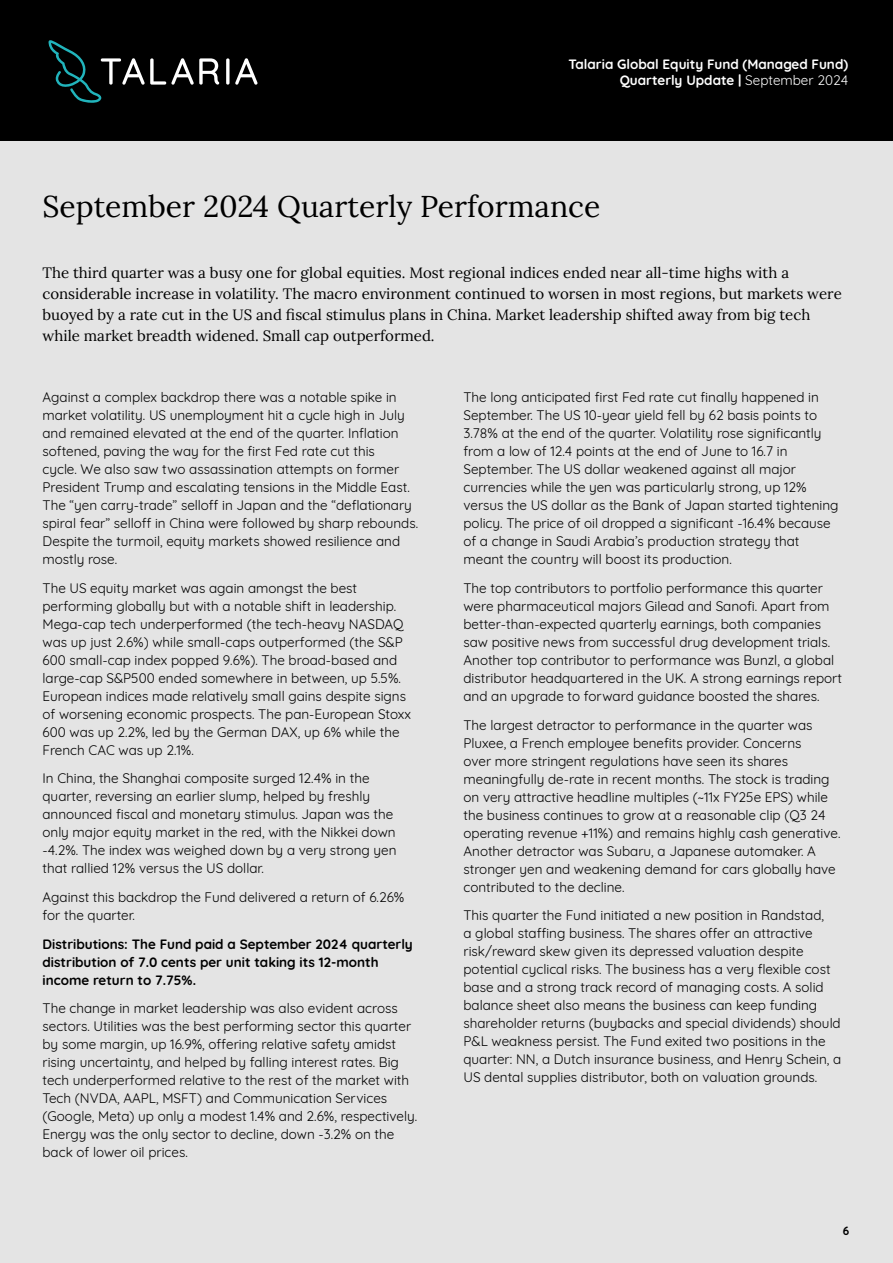
<style>
.page{position:relative;width:893px;height:1263px;background:#fff}
.page>*{position:absolute;margin:0;border:0;box-sizing:border-box;transform-origin:0 0}
.t1{font:30px "Lora";color:#000}
.t2{font:15px/21px "Lora";color:#000}
.t3{font:13.5px/18px "Quicksand";color:#000}
.t4{font:700 13.5px/18px "Quicksand";color:#000}
.t5{font:700 13.5px/16.2px "Quicksand";color:#fff;text-align:right}
.t6{font:700 12px "Quicksand";color:#000}
.s1{font-weight:400}
</style>
<div class="page">
<div style="left:0;top:108px;width:893px;height:1155px;background:#e4e4e4"></div>
<div style="left:0;top:0;width:893px;height:141px;background:#000"></div>
<svg style="left:226px;top:58px;width:3px;height:27px"></svg>
<svg style="left:235px;top:58px;width:22px;height:27px"></svg>
<svg style="left:48px;top:40px;width:171px;height:63px"></svg>
<p class="t5" style="left:568px;top:55px;width:281px">Talaria Global Equity Fund (Managed Fund)<br>Quarterly Update | <span class="s1">September 2024</span></p>
<h1 class="t1" style="left:43px;top:184px;width:559px">September 2024 Quarterly Performance</h1>
<p class="t2" style="left:43px;top:261px;width:801px">The third quarter was a busy one for global equities. Most regional indices ended near all-time highs with a considerable increase in volatility. The macro environment continued to worsen in most regions, but markets were buoyed by a rate cut in the US and fiscal stimulus plans in China. Market leadership shifted away from big tech while market breadth widened. Small cap outperformed.</p>
<p class="t3" style="left:43px;top:387px;width:377px">Against a complex backdrop there was a notable spike in market volatility. US unemployment hit a cycle high in July and remained elevated at the end of the quarter. Inflation softened, paving the way for the first Fed rate cut this<br>cycle. We also saw two assassination attempts on former President Trump and escalating tensions in the Middle East.<br>The “yen carry-trade” selloff in Japan and the “deflationary spiral fear” selloff in China were followed by sharp rebounds.<br>Despite the turmoil, equity markets showed resilience and mostly rose.</p>
<p class="t3" style="left:43px;top:578px;width:370px">The US equity market was again amongst the best performing globally but with a notable shift in leadership.<br>Mega-cap tech underperformed (the tech-heavy NASDAQ was up just 2.6%) while small-caps outperformed (the S&amp;P 600 small-cap index popped 9.6%). The broad-based and large-cap S&amp;P500 ended somewhere in between, up 5.5%.<br>European indices made relatively small gains despite signs of worsening economic prospects. The pan-European Stoxx 600 was up 2.2%, led by the German DAX, up 6% while the French CAC was up 2.1%.</p>
<p class="t3" style="left:43px;top:768px;width:356px">In China, the Shanghai composite surged 12.4% in the quarter, reversing an earlier slump, helped by freshly announced fiscal and monetary stimulus. Japan was the only major equity market in the red, with the Nikkei down -4.2%. The index was weighed down by a very strong yen that rallied 12% versus the US dollar.</p>
<p class="t3" style="left:43px;top:887px;width:363px">Against this backdrop the Fund delivered a return of 6.26% for the quarter.</p>
<p class="t4" style="left:43px;top:934px;width:372px">Distributions: The Fund paid a September 2024 quarterly distribution of 7.0 cents per unit taking its 12-month income return to 7.75%.</p>
<p class="t3" style="left:43px;top:998px;width:376px">The change in market leadership was also evident across sectors. Utilities was the best performing sector this quarter by some margin, up 16.9%, offering relative safety amidst rising uncertainty, and helped by falling interest rates. Big tech underperformed relative to the rest of the market with Tech (NVDA, AAPL, MSFT) and Communication Services (Google, Meta) up only a modest 1.4% and 2.6%, respectively.<br>Energy was the only sector to decline, down -3.2% on the back of lower oil prices.</p>
<p class="t3" style="left:463px;top:387px;width:377px">The long anticipated first Fed rate cut finally happened in September. The US 10-year yield fell by 62 basis points to 3.78% at the end of the quarter. Volatility rose significantly from a low of 12.4 points at the end of June to 16.7 in September. The US dollar weakened against all major currencies while the yen was particularly strong, up 12% versus the US dollar as the Bank of Japan started tightening policy. The price of oil dropped a significant -16.4% because of a change in Saudi Arabia’s production strategy that meant the country will boost its production.</p>
<p class="t3" style="left:463px;top:578px;width:380px">The top contributors to portfolio performance this quarter were pharmaceutical majors Gilead and Sanofi. Apart from better-than-expected quarterly earnings, both companies saw positive news from successful drug development trials.<br>Another top contributor to performance was Bunzl, a global distributor headquartered in the UK. A strong earnings report and an upgrade to forward guidance boosted the shares.</p>
<p class="t3" style="left:463px;top:714px;width:378px">The largest detractor to performance in the quarter was Pluxee, a French employee benefits provider. Concerns<br>over more stringent regulations have seen its shares meaningfully de-rate in recent months. The stock is trading on very attractive headline multiples (~11x FY25e EPS) while the business continues to grow at a reasonable clip (Q3 24 operating revenue +11%) and remains highly cash generative.<br>Another detractor was Subaru, a Japanese automaker. A stronger yen and weakening demand for cars globally have contributed to the decline.</p>
<p class="t3" style="left:463px;top:905px;width:379px">This quarter the Fund initiated a new position in Randstad,<br>a global staffing business. The shares offer an attractive risk/reward skew given its depressed valuation despite potential cyclical risks. The business has a very flexible cost base and a strong track record of managing costs. A solid balance sheet also means the business can keep funding shareholder returns (buybacks and special dividends) should P&amp;L weakness persist. The Fund exited two positions in the quarter: NN, a Dutch insurance business, and Henry Schein, a US dental supplies distributor, both on valuation grounds.</p>
<p class="t6" style="left:843px;top:1221px;width:8px">6</p>
</div>
